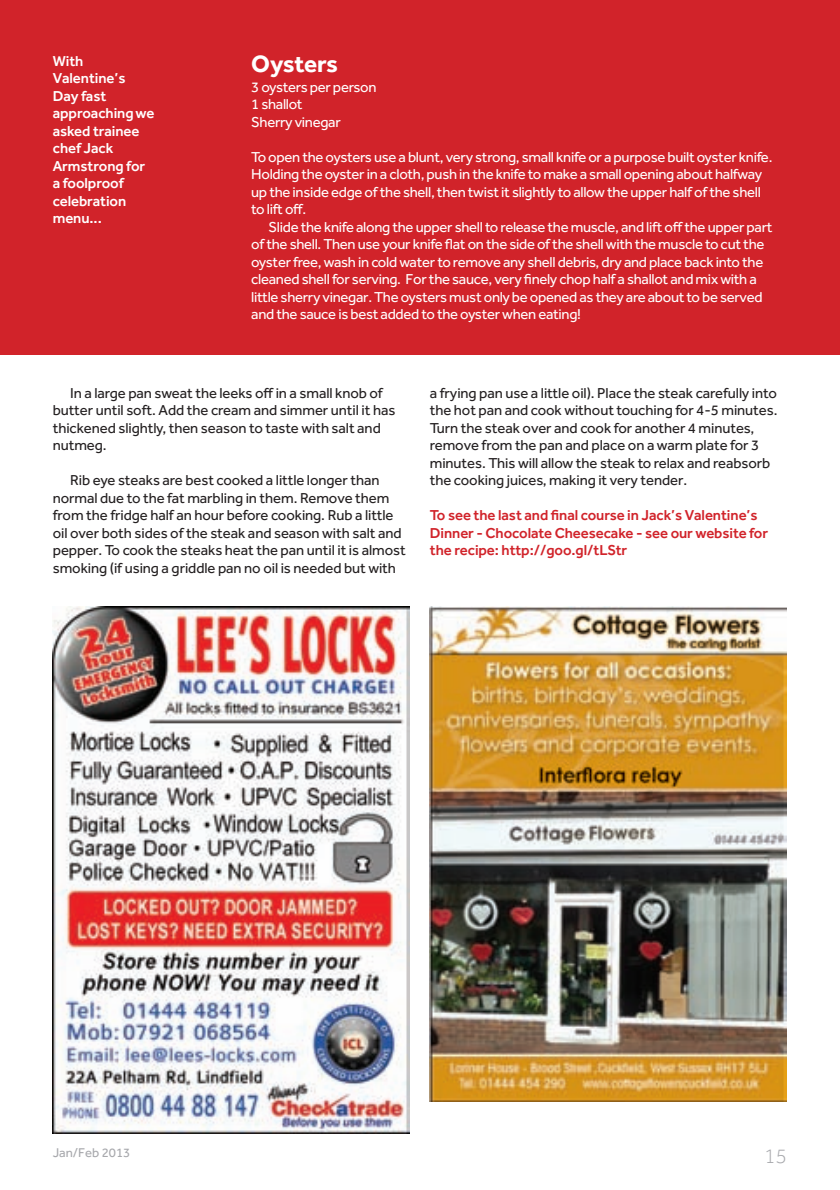
<style>
.page{position:relative;width:840px;height:1190px;background:#fff}
.page>*{position:absolute;margin:0;border:0;box-sizing:border-box;transform-origin:0 0}
.t1{font:700 24.5px "Effra";letter-spacing:-.015em;color:#fff}
.t2{font:300 21px "Effra";color:#a8a9ad}
.t3{font:14.88px/17.5px "Effra";letter-spacing:-.005em;color:#231f20}
.t4{font:14.88px/17.5px "Effra";letter-spacing:-.02em;color:#fff}
.t5{font:500 14.88px/17.5px "Effra";letter-spacing:-.005em;color:#d1232a}
.t6{font:500 14.88px/17.5px "Effra";letter-spacing:-.005em;color:#fff}
.t7{font:13.12px "Effra";color:#a8a9ad}
</style>
<div class="page">
<img style="left:430px;top:606px;width:357px;height:495px">
<img style="left:53px;top:606px;width:357px;height:527px">
<div style="left:0;top:0;width:840px;height:354px;background:#d1232a"></div>
<p class="t6" style="left:53px;top:52px;width:103px">With<br>Valentine’s<br>Day fast approaching we asked trainee chef Jack<br>Armstrong for a foolproof celebration menu...</p>
<h1 class="t1" style="left:251px;top:49px;width:88px">Oysters</h1>
<p class="t4" style="left:251px;top:78px;width:127px">3 oysters per person<br>1 shallot<br>Sherry vinegar</p>
<p class="t4" style="left:251px;top:148px;width:523px">To open the oysters use a blunt, very strong, small knife or a purpose built oyster knife.<br>Holding the oyster in a cloth, push in the knife to make a small opening about halfway up the inside edge of the shell, then twist it slightly to allow the upper half of the shell to lift off.</p>
<p class="t4" style="left:251px;top:218px;width:523px;text-indent:17px">Slide the knife along the upper shell to release the muscle, and lift off the upper part of the shell. Then use your knife flat on the side of the shell with the muscle to cut the oyster free, wash in cold water to remove any shell debris, dry and place back into the cleaned shell for serving. For the sauce, very finely chop half a shallot and mix with a little sherry vinegar. The oysters must only be opened as they are about to be served and the sauce is best added to the oyster when eating!</p>
<p class="t3" style="left:53px;top:384px;width:344px;text-indent:17px">In a large pan sweat the leeks off in a small knob of butter until soft. Add the cream and simmer until it has thickened slightly, then season to taste with salt and nutmeg.</p>
<p class="t3" style="left:53px;top:471px;width:355px;text-indent:17px">Rib eye steaks are best cooked a little longer than normal due to the fat marbling in them. Remove them from the fridge half an hour before cooking. Rub a little oil over both sides of the steak and season with salt and pepper. To cook the steaks heat the pan until it is almost smoking (if using a griddle pan no oil is needed but with</p>
<p class="t3" style="left:430px;top:384px;width:349px">a frying pan use a little oil). Place the steak carefully into the hot pan and cook without touching for 4-5 minutes.<br>Turn the steak over and cook for another 4 minutes, remove from the pan and place on a warm plate for 3 minutes. This will allow the steak to relax and reabsorb the cooking juices, making it very tender.</p>
<p class="t5" style="left:430px;top:506px;width:340px">To see the last and final course in Jack’s Valentine’s<br>Dinner - Chocolate Cheesecake - see our website for the recipe: http://goo.gl/tLStr</p>
<p class="t7" style="left:53px;top:1145px;width:79px">Jan/Feb 2013</p>
<h2 class="t2" style="left:764px;top:1144px;width:24px">15</h2>
</div>
